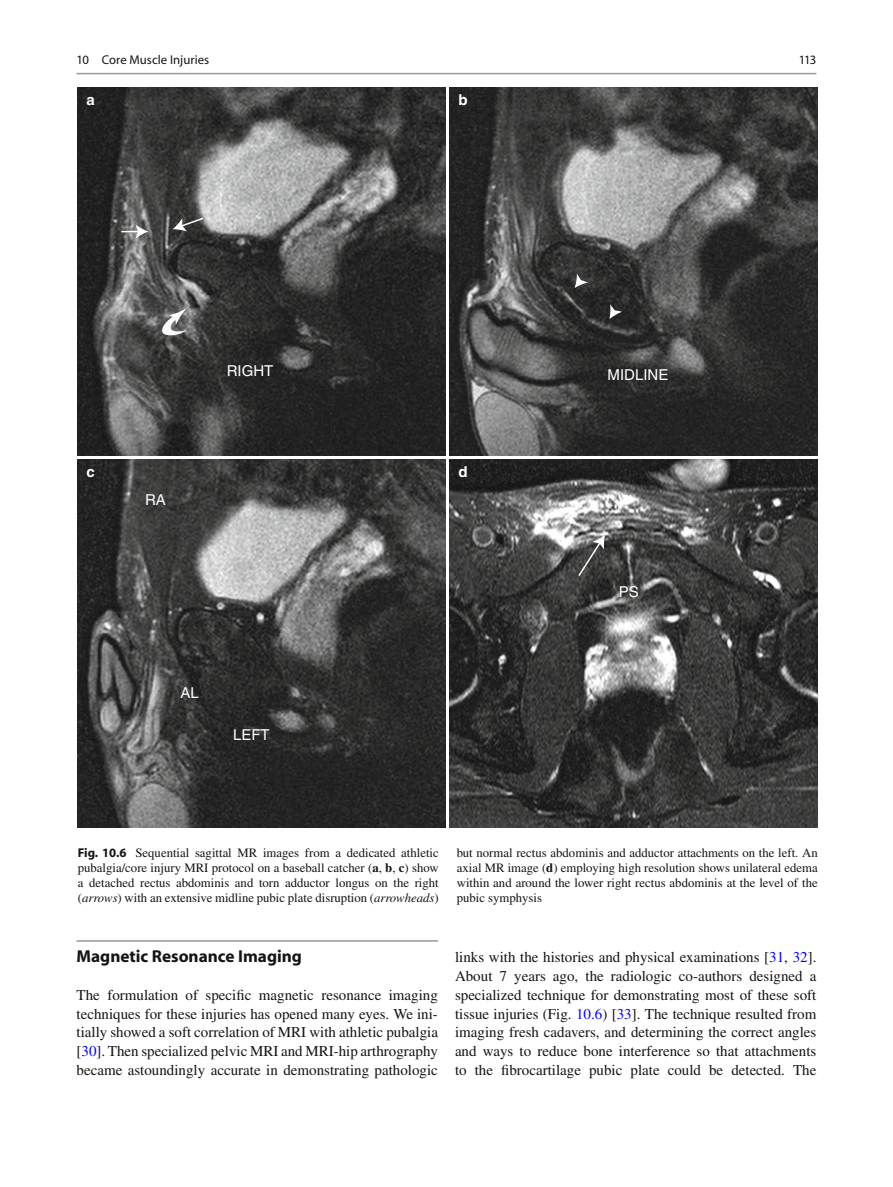
<style>
.page{position:relative;width:893px;height:1187px;background:#fff}
.page>*{position:absolute;margin:0;border:0;box-sizing:border-box;transform-origin:0 0}
.t1{font:700 17.25px "Myriad";color:#131413}
.t2{font:15px/18.8px "Times";color:#131413;text-align:justify}
.t3{font:15px "Helvetica";color:#fff}
.t4{font:700 15px "Helvetica";color:#fff}
.t5{font:12.75px/15px "Times";color:#131413;text-align:justify}
.t6{font:12.75px "Myriad";letter-spacing:.005em;color:#131413}
.s1{font-family:"Myriad";font-weight:700}
.s2{font-weight:700}
.s3{font-style:italic}
.s4{color:#00f}
</style>
<div class="page">
<hr style="left:77px;top:940px;width:361px;height:1px;background:#989898">
<img style="left:78px;top:88px;width:368px;height:367px">
<img style="left:450px;top:88px;width:368px;height:367px">
<img style="left:78px;top:460px;width:368px;height:367px">
<img style="left:450px;top:460px;width:368px;height:367px">
<svg style="left:577px;top:535px;width:28px;height:42px"></svg>
<svg style="left:575px;top:273px;width:13px;height:15px"></svg>
<svg style="left:609px;top:304px;width:13px;height:15px"></svg>
<svg style="left:173px;top:216px;width:32px;height:15px"></svg>
<svg style="left:121px;top:224px;width:27px;height:15px"></svg>
<svg style="left:162px;top:308px;width:25px;height:30px"></svg>
<hr style="left:77px;top:73px;width:739px;height:1px;background:#989898">
<p class="t6" style="left:77px;top:55px;width:134px">10 Core Muscle Injuries</p>
<p class="t4" style="left:86px;top:94px;width:10px">a</p>
<p class="t4" style="left:458px;top:94px;width:11px">b</p>
<p class="t3" style="left:227px;top:365px;width:48px">RIGHT</p>
<p class="t4" style="left:86px;top:466px;width:10px">c</p>
<p class="t4" style="left:458px;top:466px;width:11px">d</p>
<p class="t3" style="left:145px;top:494px;width:22px">RA</p>
<p class="t3" style="left:180px;top:687px;width:20px">AL</p>
<p class="t3" style="left:233px;top:729px;width:38px">LEFT</p>
<p class="t3" style="left:608px;top:369px;width:62px">MIDLINE</p>
<p class="t3" style="left:619px;top:586px;width:22px">PS</p>
<p class="t6" style="left:799px;top:55px;width:19px">113</p>
<p class="t5" style="left:78px;top:846px;width:362px"><span class="s1">Fig. 10.6</span> Sequential sagittal MR images from a dedicated athletic pubalgia/core injury MRI protocol on a baseball catcher ( <span class="s2">a</span> , <span class="s2">b</span> , <span class="s2">c</span> ) show a detached rectus abdominis and torn adductor longus on the right ( <span class="s3">arrows</span> ) with an extensive midline pubic plate disruption ( <span class="s3">arrowheads</span> )</p>
<p class="t5" style="left:457px;top:846px;width:362px">but normal rectus abdominis and adductor attachments on the left. An axial MR image ( <span class="s2">d</span> ) employing high resolution shows unilateral edema within and around the lower right rectus abdominis at the level of the pubic symphysis</p>
<p class="t1" style="left:77px;top:950px;width:227px">Magnetic Resonance Imaging</p>
<p class="t2" style="left:77px;top:986px;width:363px">The formulation of specific magnetic resonance imaging techniques for these injuries has opened many eyes. We ini&shy;tially showed a soft correlation of MRI with athletic pubalgia [ <span class="s4">30</span> ]. Then specialized pelvic MRI and MRI-hip arthrography became astoundingly accurate in demonstrating pathologic</p>
<p class="t2" style="left:455px;top:949px;width:363px">links with the histories and physical examinations [ <span class="s4">31</span> , <span class="s4">32</span> ].<br>About 7 years ago, the radiologic co-authors designed a specialized technique for demonstrating most of these soft tissue injuries (Fig. <span class="s4">10.6</span> ) [ <span class="s4">33</span> ]. The technique resulted from imaging fresh cadavers, and determining the correct angles and ways to reduce bone interference so that attachments to the fibrocartilage pubic plate could be detected. The</p>
</div>
